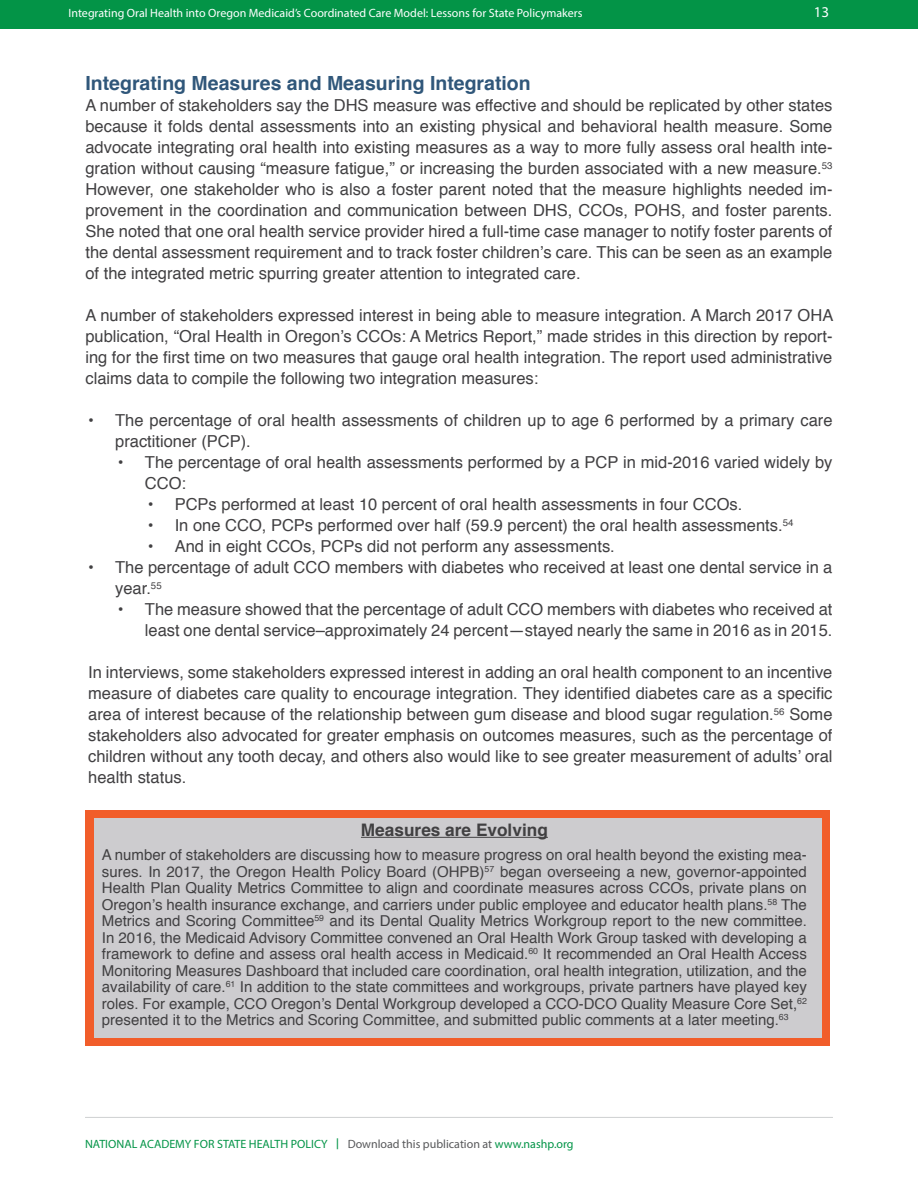
<style>
.page{position:relative;width:918px;height:1188px;background:#fff}
.page>*{position:absolute;margin:0;border:0;box-sizing:border-box;transform-origin:0 0}
.t1{font:700 19.5px "Helvetica";color:#30577a}
.t2{font:700 17.25px "Helvetica";color:#414042}
.t3{font:16.5px/21px "Helvetica";color:#414042;text-align:justify}
.t4{font:15px/16.5px "Helvetica";color:#414042;text-align:justify}
.t5{font:15px "Myriad Pro";color:#fff}
.t6{font:12px "Myriad Pro";color:#fff}
.t7{font:12px "Myriad Pro";color:#039447}
.s1{font-family:"Fira Sans"}
.s2{color:#58595b}
</style>
<div class="page">
<div style="left:0;top:0;width:918px;height:29px;background:#039447"></div>
<hr style="left:85px;top:1117px;width:748px;height:1px;background:#d1d3d4">
<div style="left:85px;top:810px;width:745px;height:236px;background:#f15d2a"></div>
<div style="left:94px;top:818px;width:728px;height:220px;background:#cdcccf"></div>
<hr style="left:361px;top:837px;width:187px;height:1px;background:#414042">
<p class="t6" style="left:68px;top:5px;width:516px">Integrating Oral Health into Oregon Medicaid’s Coordinated Care Model: Lessons for State Policymakers</p>
<p class="t5" style="left:814px;top:3px;width:17px">13</p>
<p class="t1" style="left:85px;top:68px;width:447px">Integrating Measures and Measuring Integration</p>
<p class="t3" style="left:85px;top:95px;width:749px">A number of stakeholders say the DHS measure was effective and should be replicated by other states because it folds dental assessments into an existing physical and behavioral health measure. Some advocate integrating oral health into existing measures as a way to more fully assess oral health inte&shy;gration without causing “measure fatigue,” or increasing the burden associated with a new measure.<sup>53<br></sup>However, one stakeholder who is also a foster parent noted that the measure highlights needed im&shy;provement in the coordination and communication between DHS, CCOs, POHS, and foster parents.<br>She noted that one oral health service provider hired a full-time case manager to notify foster parents of the dental assessment requirement and to track foster children’s care. This can be seen as an example of the integrated metric spurring greater attention to integrated care.</p>
<p class="t3" style="left:85px;top:305px;width:749px">A number of stakeholders expressed interest in being able to measure integration. A March 2017 OHA publication, “Oral Health in Oregon’s CCOs: A Metrics Report,” made strides in this direction by report&shy;ing for the first time on two measures that gauge oral health integration. The report used administrative claims data to compile the following two integration measures:</p>
<p class="t3" style="left:115px;top:410px;width:719px;text-indent:-27px">• The percentage of oral health assessments of children up to age 6 performed by a primary care practitioner (PCP).</p>
<p class="t3" style="left:145px;top:452px;width:689px;text-indent:-27px">• The percentage of oral health assessments performed by a PCP in mid-2016 varied widely by<br>CCO:</p>
<p class="t3" style="left:148px;top:494px;width:596px">• PCPs performed at least 10 percent of oral health assessments in four CCOs.</p>
<p class="t3" style="left:148px;top:515px;width:647px">• In one CCO, PCPs performed over half (59.9 percent) the oral health assessments.<sup>54</sup></p>
<p class="t3" style="left:148px;top:536px;width:469px">• And in eight CCOs, PCPs did not perform any assessments.</p>
<p class="t3" style="left:115px;top:557px;width:719px;text-indent:-27px">• The percentage of adult CCO members with diabetes who received at least one dental service in a year.<sup>55</sup></p>
<p class="t3" style="left:118px;top:599px;width:716px;text-align:right">• The measure showed that the percentage of adult CCO members with diabetes who received at least one dental service–approximately 24 percent—stayed nearly the same in 2016 as in 2015.</p>
<p class="t3" style="left:88px;top:662px;width:746px">In interviews, some stakeholders expressed interest in adding an oral health component to an incentive measure of diabetes care quality to encourage integration. They identified diabetes care as a specific area of interest because of the relationship between gum disease and blood sugar regulation.<sup>56</sup> Some stakeholders also advocated for greater emphasis on outcomes measures, such as the percentage of children without any tooth decay, and others also would like to see greater measurement of adults’ oral health status.</p>
<p class="t2" style="left:361px;top:816px;width:188px">Measures are Evolving</p>
<p class="t4" style="left:102px;top:847px;width:706px">A number of stakeholders are discussing how to measure progress on oral health beyond the existing mea&shy;sures. In 2017, the Oregon Health Policy Board (OHPB)<sup>57</sup> began overseeing a new, governor-appointed Health Plan Quality Metrics Committee to align and coordinate measures across CCOs, private plans on Oregon’s health insurance exchange, and carriers under public employee and educator health plans.<sup>58</sup> The Metrics and Scoring Committee<sup>59</sup> and its Dental Quality Metrics Workgroup report to the new committee.<br>In 2016, the Medicaid Advisory Committee convened an Oral Health Work Group tasked with developing a framework to define and assess oral health access in Medicaid.<sup>60</sup> It recommended an Oral Health Access Monitoring Measures Dashboard that included care coordination, oral health integration, utilization, and the availability of care.<sup>61</sup> In addition to the state committees and workgroups, private partners have played key roles. For example, CCO Oregon’s Dental Workgroup developed a CCO-DCO Quality Measure Core Set,<sup>62 </sup>presented it to the Metrics and Scoring Committee, and submitted public comments at a later meeting.<sup>63</sup></p>
<p class="t7" style="left:85px;top:1136px;width:490px">NATIONAL ACADEMY FOR STATE HEALTH POLICY <span class="s1">|</span> <span class="s2">Download this publication at</span> www.nashp.org</p>
</div>
